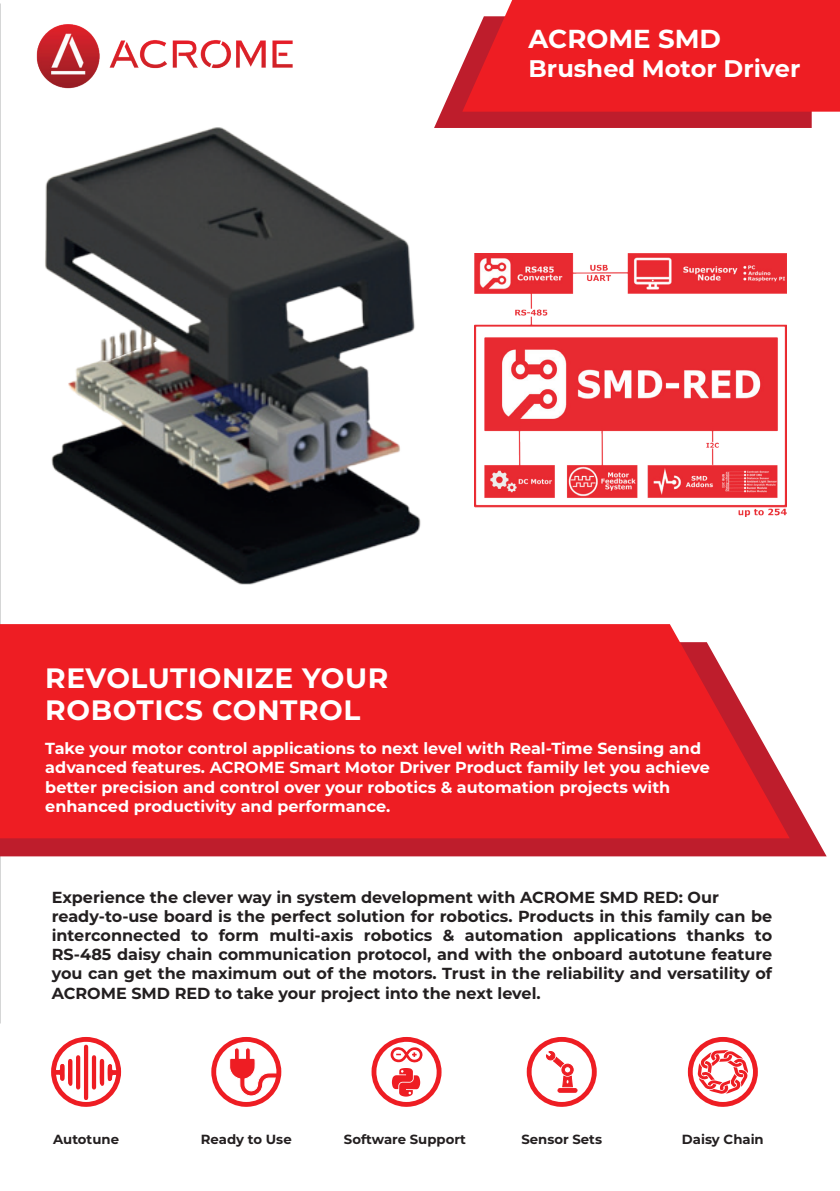
<style>
.page{position:relative;width:840px;height:1191px;background:#fff}
.page>*{position:absolute;margin:0;border:0;box-sizing:border-box;transform-origin:0 0}
.t1{font:700 28px/32.4px "Montserrat";letter-spacing:.02em;color:#fff}
.t2{font:700 26px "Montserrat";color:#fff}
.t3{font:700 24px "Montserrat";color:#fff}
.t4{font:700 16px/19.2px "Montserrat";color:#231f20}
.t5{font:700 16px/19.2px "Montserrat";color:#fff}
.t6{font:700 13.2px "Montserrat";color:#231f20}
</style>
<div class="page">
<svg style="left:51px;top:1037px;width:70px;height:70px"></svg>
<svg style="left:526px;top:1037px;width:70px;height:70px"></svg>
<svg style="left:553px;top:1057px;width:10px;height:10px"></svg>
<div style="left:552px;top:1057px;width:11px;height:10px;border:1px solid #ee1d23;border-radius:3px"></div>
<svg style="left:211px;top:1037px;width:70px;height:70px"></svg>
<svg style="left:0;top:789px;width:826px;height:67px;fill:#be1d2c"></svg>
<svg style="left:0;top:624px;width:789px;height:214px;fill:#ee1d23"></svg>
<img style="left:36px;top:24px;width:257px;height:65px">
<div style="left:449px;top:65px;width:362px;height:63px;background:#be1d2c"></div>
<svg style="left:462px;top:0;width:377px;height:112px;fill:#ee1d23"></svg>
<svg style="left:371px;top:1037px;width:70px;height:70px"></svg>
<img style="left:474px;top:254px;width:312px;height:262px">
<svg style="left:687px;top:1037px;width:70px;height:70px"></svg>
<img style="left:45px;top:93px;width:415px;height:492px">
<img style="left:92px;top:321px;width:70px;height:40px">
<h2 class="t2" style="left:528px;top:20px;width:194px">ACROME SMD</h2>
<h3 class="t3" style="left:528px;top:51px;width:273px">Brushed Motor Driver</h3>
<h1 class="t1" style="left:45px;top:660px;width:344px">REVOLUTIONIZE YOUR<br>ROBOTICS CONTROL</h1>
<p class="t5" style="left:45px;top:738px;width:666px">Take your motor control applications to next level with Real-Time Sensing and advanced features. ACROME Smart Motor Driver Product family let you achieve better precision and control over your robotics &amp; automation projects with enhanced productivity and performance.</p>
<p class="t4" style="left:52px;top:886px;width:721px">Experience the clever way in system development with ACROME SMD RED: Our ready-to-use board is the perfect solution for robotics. Products in this family can be interconnected to form multi-axis robotics &amp; automation applications thanks to RS-485 daisy chain communication protocol, and with the onboard autotune feature you can get the maximum out of the motors. Trust in the reliability and versatility of ACROME SMD RED to take your project into the next level.</p>
<p class="t6" style="left:53px;top:1130px;width:67px">Autotune</p>
<p class="t6" style="left:201px;top:1130px;width:92px">Ready to Use</p>
<p class="t6" style="left:344px;top:1130px;width:123px">Software Support</p>
<p class="t6" style="left:521px;top:1130px;width:82px">Sensor Sets</p>
<p class="t6" style="left:681px;top:1130px;width:83px">Daisy Chain</p>
</div>
